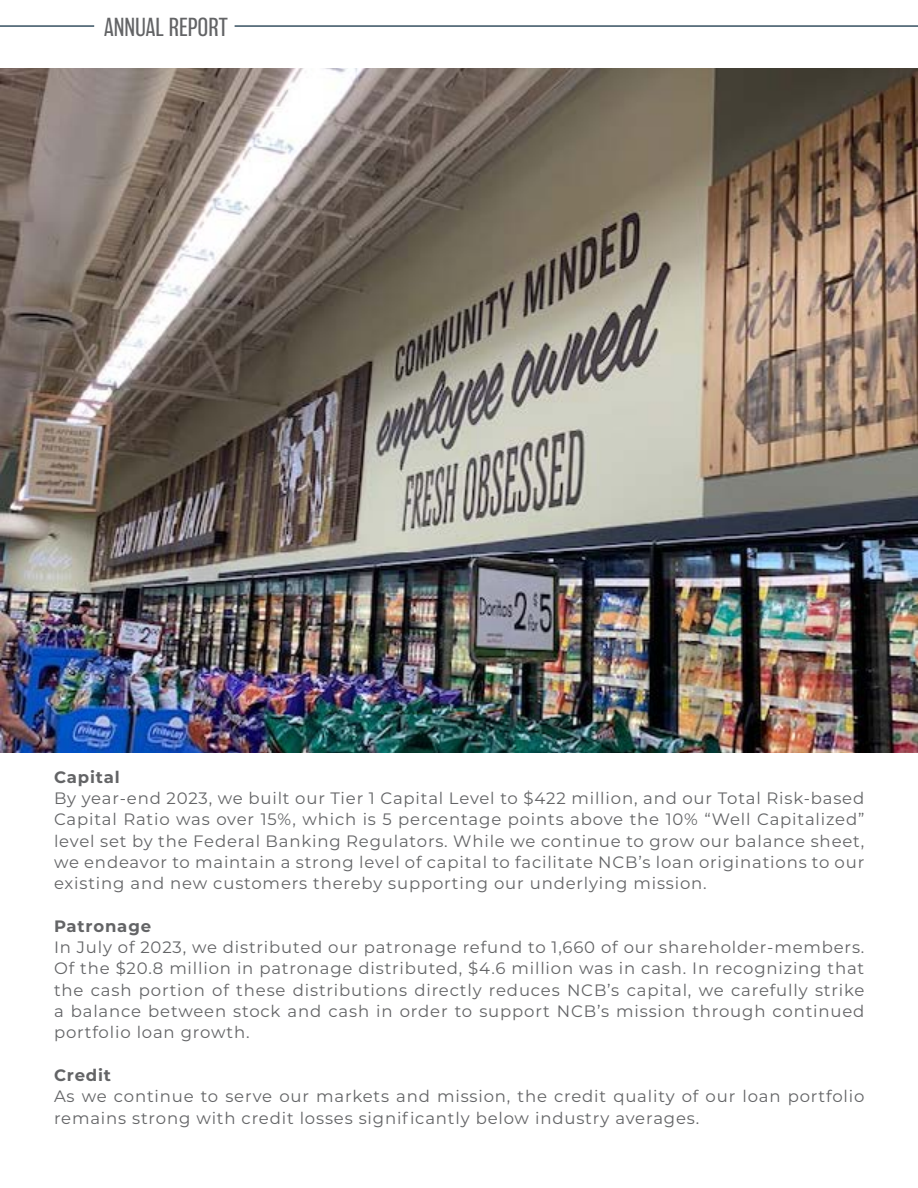
<style>
.page{position:relative;width:918px;height:1188px;background:#fff}
.page>*{position:absolute;margin:0;border:0;box-sizing:border-box;transform-origin:0 0}
.t1{font:200 24px "Balboa";color:#636466}
.t2{font:16.5px/21.3px "Montserrat";letter-spacing:.05em;color:#636466;text-align:justify}
.t3{font:700 16.5px "Montserrat";letter-spacing:.05em;color:#636466}
</style>
<div class="page">
<hr style="left:0;top:25px;width:94px;height:2px;background:#375061">
<hr style="left:235px;top:25px;width:683px;height:2px;background:#375061">
<img style="left:0;top:68px;width:918px;height:684px">
<h1 class="t1" style="left:104px;top:14px;width:125px">ANNUAL REPORT</h1>
<p class="t3" style="left:54px;top:765px;width:67px">Capital</p>
<p class="t2" style="left:54px;top:787px;width:812px">By year-end 2023, we built our Tier 1 Capital Level to $422 million, and our Total Risk-based Capital Ratio was over 15%, which is 5 percentage points above the 10% “Well Capitalized” level set by the Federal Banking Regulators. While we continue to grow our balance sheet, we endeavor to maintain a strong level of capital to facilitate NCB’s loan originations to our existing and new customers thereby supporting our underlying mission.</p>
<p class="t3" style="left:54px;top:914px;width:99px">Patronage</p>
<p class="t2" style="left:54px;top:936px;width:812px">In July of 2023, we distributed our patronage refund to 1,660 of our shareholder-members.<br>Of the $20.8 million in patronage distributed, $4.6 million was in cash. In recognizing that the cash portion of these distributions directly reduces NCB’s capital, we carefully strike a balance between stock and cash in order to support NCB’s mission through continued portfolio loan growth.</p>
<p class="t3" style="left:54px;top:1063px;width:59px">Credit</p>
<p class="t2" style="left:54px;top:1085px;width:812px">As we continue to serve our markets and mission, the credit quality of our loan portfolio remains strong with credit losses significantly below industry averages.</p>
</div>
